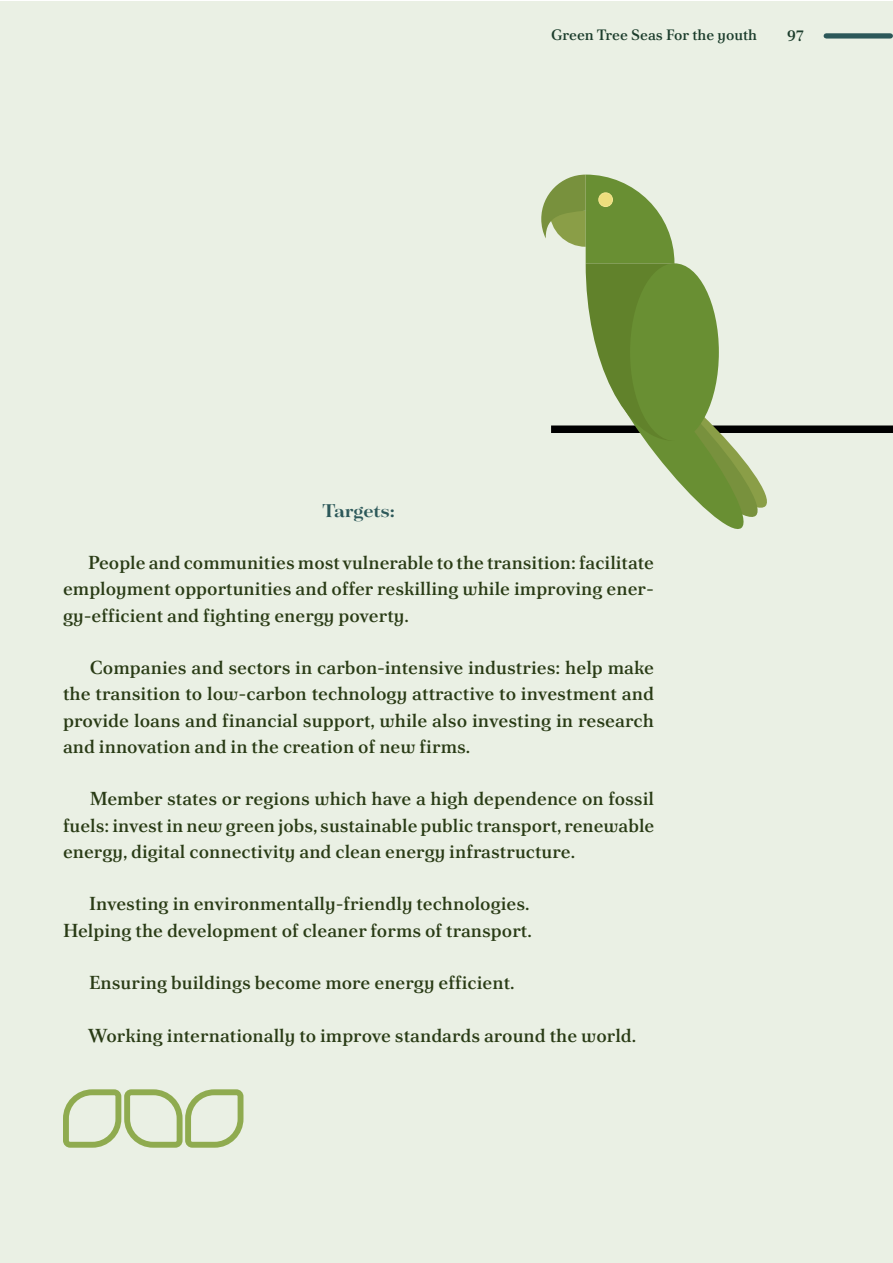
<style>
.page{position:relative;width:893px;height:1263px;background:#fff}
.page>*{position:absolute;margin:0;border:0;box-sizing:border-box;transform-origin:0 0}
.Paragraf{font:700 20.25px "Tenez";letter-spacing:-.005em;color:#2c5859}
.Paragraf-2{font:18.75px/26.2px "Poltawski Nowy";color:#293b15;text-align:justify}
.t1{font:15px "Poltawski Nowy";color:#1c3d2c}
.s1{font-family:"Tenez";font-weight:700;font-size:20.25px;color:#2c5859}
</style>
<div class="page">
<hr style="left:0;top:0;width:1px;height:1263px;background:#eaf0e4">
<div style="left:0;top:1px;width:893px;height:1262px;background:#eaf0e4"></div>
<div style="left:826px;top:33px;width:64px;height:6px;background:#2c5859"></div>
<div style="left:551px;top:425px;width:342px;height:8px;background:#000"></div>
<svg style="left:541px;top:175px;width:233px;height:354px"></svg>
<div style="left:630px;top:263px;width:89px;height:178px;background:#698f33;border-radius:50%"></div>
<svg style="left:63px;top:1089px;width:180px;height:59px"></svg>
<p class="t1" style="left:551px;top:24px;width:208px">Green Tree Seas For the youth</p>
<p class="t1" style="left:787px;top:25px;width:18px">97</p>
<p class="Paragraf" style="left:322px;top:496px;width:74px">Targets:</p>
<p class="Paragraf-2" style="left:63px;top:549px;width:593px"><span class="s1">●</span> People and communities most vulnerable to the transition: facilitate employment opportunities and offer reskilling while improving ener&shy;gy-efficient and fighting energy poverty.</p>
<p class="Paragraf-2" style="left:63px;top:654px;width:593px;text-indent:27px">Companies and sectors in carbon-intensive industries: help make the transition to low-carbon technology attractive to investment and provide loans and financial support, while also investing in research and innovation and in the creation of new firms.</p>
<p class="Paragraf-2" style="left:63px;top:785px;width:593px;text-indent:27px">Member states or regions which have a high dependence on fossil fuels: invest in new green jobs, sustainable public transport, renewable energy, digital connectivity and clean energy infrastructure.</p>
<p class="Paragraf-2" style="left:89px;top:890px;width:442px">Investing in environmentally-friendly technologies.</p>
<p class="Paragraf-2" style="left:63px;top:917px;width:470px">Helping the development of cleaner forms of transport.</p>
<p class="Paragraf-2" style="left:89px;top:969px;width:427px">Ensuring buildings become more energy efficient.</p>
<p class="Paragraf-2" style="left:88px;top:1022px;width:549px">Working internationally to improve standards around the world.</p>
</div>
